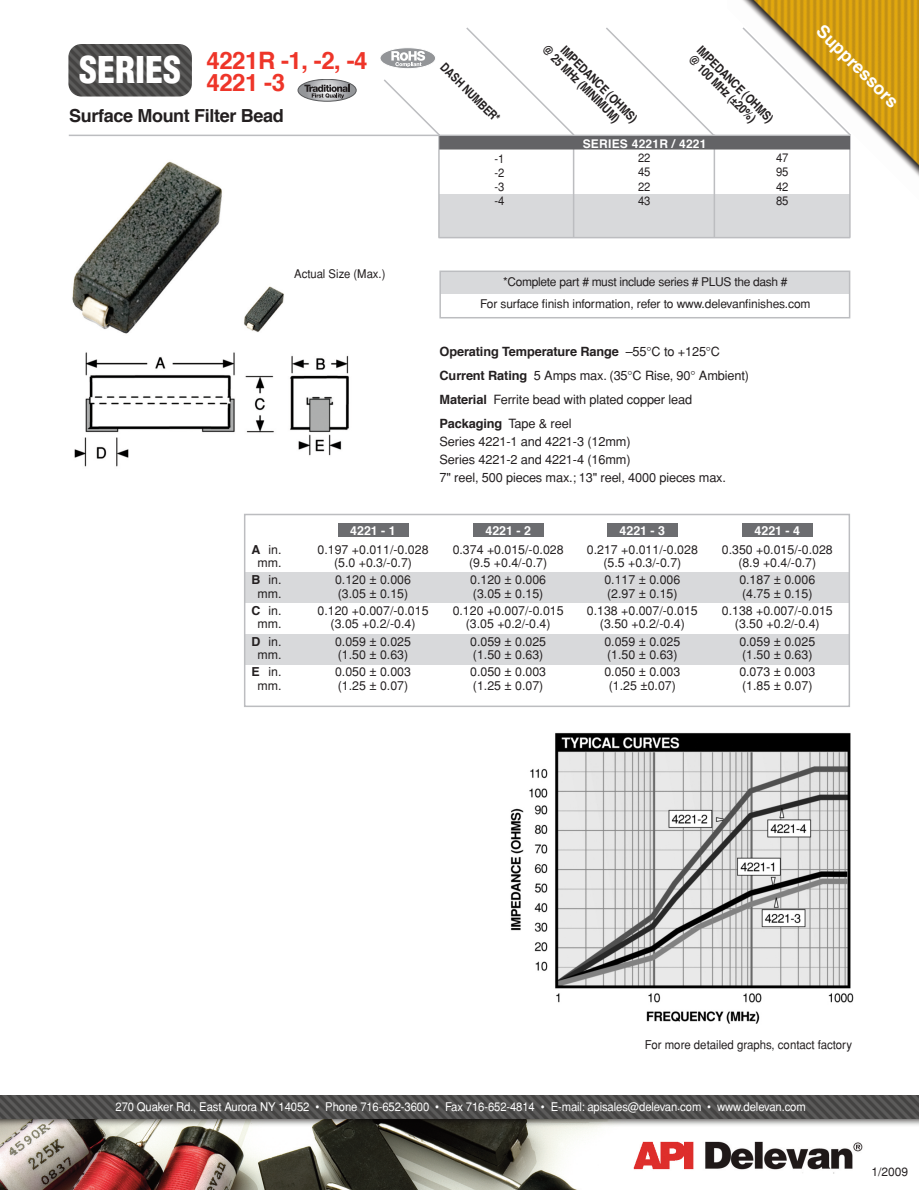
<style>
.page{position:relative;width:919px;height:1190px;background:#fff}
.page>*{position:absolute;margin:0;border:0;box-sizing:border-box;transform-origin:0 0}
.t1{font:700 24px/22.5px "Helvetica";letter-spacing:-.02em;color:#ee3529}
.t2{font:700 18px "Helvetica";letter-spacing:-.02em;color:#231f20}
.t3{font:700 17.55px "Helvetica";color:#fff}
.t4{font:12.75px/24px "Helvetica";letter-spacing:-.01em;color:#231f20}
.t5{font:12.3px "Helvetica";color:#231f20}
.t6{font:700 12.3px/12.3px "Helvetica";color:#231f20;scale:.85 1}
.t7{font:700 12.3px "Helvetica";color:#fff}
.t8{font:700 12.3px "Helvetica";color:#231f20;scale:.8 1}
.t9{font:12.15px "Helvetica";color:#231f20;scale:.94 1}
.t10{font:12px "Helvetica";letter-spacing:-.01em;color:#fff;scale:.94 1}
.t11{font:12px/22.5px "Helvetica";letter-spacing:-.01em;color:#231f20;text-align:center}
.t12{font:12px/14.2px "Helvetica";letter-spacing:-.01em;color:#231f20;text-align:justify;scale:.94 1}
.t13{font:700 12px "Helvetica";letter-spacing:.02em;color:#fff}
.s1{font-weight:900;font-stretch:condensed;font-size:36px;color:#fff}
.s2{font-weight:700}
</style>
<div class="page">
<div style="left:244px;top:634px;width:604px;height:31px;background:#d8d9db"></div>
<div style="left:244px;top:572px;width:604px;height:31px;background:#d8d9db"></div>
<img style="left:72px;top:161px;width:277px;height:306px">
<img style="left:726px;top:0;width:192px;height:207px">
<div style="left:439px;top:194px;width:410px;height:43px;background:#d8d9db"></div>
<img style="left:68px;top:44px;width:124px;height:52px;border-radius:13px">
<svg style="left:380px;top:48px;width:55px;height:21px"></svg>
<div style="left:379px;top:47px;width:56px;height:22px;border:1px solid #fff;border-radius:50%"></div>
<svg style="left:391px;top:51px;width:34px;height:16px"></svg>
<svg style="left:298px;top:79px;width:58px;height:22px"></svg>
<div style="left:297px;top:79px;width:59px;height:22px;border:1px solid #57585a;border-radius:50%"></div>
<svg style="left:304px;top:85px;width:45px;height:14px"></svg>
<img style="left:0;top:1095px;width:918px;height:94px">
<hr style="left:572px;top:134px;width:2px;height:103px;background:#bcbdc0">
<hr style="left:713px;top:134px;width:1px;height:103px;background:#bcbdc0">
<hr style="left:848px;top:134px;width:2px;height:103px;background:#bcbdc0">
<hr style="left:438px;top:134px;width:1px;height:103px;background:#bcbdc0">
<hr style="left:69px;top:135px;width:780px;height:1px;background:#bcbdc0">
<svg style="left:382px;top:79px;width:59px;height:56px"></svg>
<svg style="left:464px;top:27px;width:111px;height:108px"></svg>
<svg style="left:604px;top:27px;width:111px;height:108px"></svg>
<svg style="left:740px;top:26px;width:111px;height:111px"></svg>
<hr style="left:438px;top:237px;width:411px;height:1px;background:#bcbdc0">
<div style="left:439px;top:136px;width:410px;height:13px;background:#636366"></div>
<div style="left:244px;top:513px;width:605px;height:194px;border:2px solid #bcbdc0"></div>
<div style="left:607px;top:522px;width:70px;height:14px;background:#6c6d70"></div>
<div style="left:473px;top:522px;width:70px;height:14px;background:#6c6d70"></div>
<div style="left:338px;top:522px;width:70px;height:14px;background:#6c6d70"></div>
<div style="left:741px;top:522px;width:71px;height:14px;background:#6c6d70"></div>
<div style="left:440px;top:271px;width:409px;height:22px;background:#d8d9db"></div>
<div style="left:439px;top:270px;width:411px;height:48px;border:2px solid #bcbdc0"></div>
<img style="left:510px;top:732px;width:344px;height:292px">
<h1 class="t1" style="left:206px;top:51px;width:162px;text-indent:-127px"><span class="s1">SERIES</span> 4221R -1, -2, -4<br>4221 -3</h1>
<h2 class="t2" style="left:69px;top:108px;width:216px">Surface Mount Filter Bead</h2>
<p class="t12" style="left:294px;top:266px;width:99px">Actual Size (Max.)</p>
<p class="t8" style="left:446px;top:61px;width:99px;rotate:45deg">DASH NUMBER*</p>
<p class="t12" style="left:494px;top:151px;width:12px">-1 -2 -3 -4</p>
<p class="t6" style="left:556px;top:34px;width:138px;text-indent:14px;rotate:45deg">IMPEDANCE (OHMS) @ 25 MHz (MINIMUM)</p>
<p class="t6" style="left:702px;top:44px;width:122px;rotate:45deg">IMPEDANCE (OHMS) @ 100 MHz (±20%)</p>
<p class="t13" style="left:582px;top:138px;width:125px">SERIES 4221R / 4221</p>
<p class="t12" style="left:637px;top:151px;width:15px">22<br>45<br>22<br>43</p>
<p class="t12" style="left:775px;top:151px;width:15px">47<br>95<br>42<br>85</p>
<h3 class="t3" style="left:824px;top:23px;width:109px;rotate:45deg">Suppressors</h3>
<p class="t11" style="left:480px;top:270px;width:332px">*Complete part # must include series # PLUS the dash #<br>For surface finish information, refer to www.delevanfinishes.com</p>
<p class="t4" style="left:439px;top:339px;width:311px"><span class="s2">Operating Temperature Range</span> –55°C to +125°C <span class="s2">Current Rating</span> 5 Amps max. (35°C Rise, 90° Ambient)<br><span class="s2">Material</span> Ferrite bead with plated copper lead <span class="s2">Packaging</span> Tape &amp; reel</p>
<p class="t4" style="left:439px;top:432px;width:288px;line-height:18px">Series 4221-1 and 4221-3 (12mm)<br>Series 4221-2 and 4221-4 (16mm)<br>7" reel, 500 pieces max.; 13" reel, 4000 pieces max.</p>
<p class="t7" style="left:350px;top:525px;width:47px">4221 - 1</p>
<p class="t7" style="left:485px;top:525px;width:47px">4221 - 2</p>
<p class="t7" style="left:619px;top:525px;width:47px">4221 - 3</p>
<p class="t7" style="left:754px;top:525px;width:47px">4221 - 4</p>
<p class="t5" style="left:251px;top:542px;width:32px"><span class="s2">A</span> in.</p>
<p class="t5" style="left:317px;top:542px;width:112px">0.197 +0.011/-0.028</p>
<p class="t5" style="left:452px;top:542px;width:112px">0.374 +0.015/-0.028</p>
<p class="t5" style="left:586px;top:542px;width:112px">0.217 +0.011/-0.028</p>
<p class="t5" style="left:721px;top:542px;width:112px">0.350 +0.015/-0.028</p>
<p class="t5" style="left:257px;top:556px;width:26px">mm.</p>
<p class="t5" style="left:334px;top:556px;width:79px">(5.0 +0.3/-0.7)</p>
<p class="t5" style="left:469px;top:556px;width:79px">(9.5 +0.4/-0.7)</p>
<p class="t5" style="left:603px;top:556px;width:79px">(5.5 +0.3/-0.7)</p>
<p class="t5" style="left:738px;top:556px;width:79px">(8.9 +0.4/-0.7)</p>
<p class="t5" style="left:251px;top:573px;width:32px"><span class="s2">B</span> in.</p>
<p class="t5" style="left:335px;top:573px;width:77px">0.120 ± 0.006</p>
<p class="t5" style="left:470px;top:573px;width:77px">0.120 ± 0.006</p>
<p class="t5" style="left:604px;top:573px;width:77px">0.117 ± 0.006</p>
<p class="t5" style="left:739px;top:573px;width:77px">0.187 ± 0.006</p>
<p class="t5" style="left:257px;top:586px;width:26px">mm.</p>
<p class="t5" style="left:338px;top:586px;width:72px">(3.05 ± 0.15)</p>
<p class="t5" style="left:473px;top:586px;width:72px">(3.05 ± 0.15)</p>
<p class="t5" style="left:607px;top:586px;width:72px">(2.97 ± 0.15)</p>
<p class="t5" style="left:741px;top:586px;width:72px">(4.75 ± 0.15)</p>
<p class="t5" style="left:251px;top:603px;width:32px"><span class="s2">C</span> in.</p>
<p class="t5" style="left:317px;top:603px;width:112px">0.120 +0.007/-0.015</p>
<p class="t5" style="left:452px;top:603px;width:112px">0.120 +0.007/-0.015</p>
<p class="t5" style="left:586px;top:603px;width:112px">0.138 +0.007/-0.015</p>
<p class="t5" style="left:721px;top:603px;width:112px">0.138 +0.007/-0.015</p>
<p class="t5" style="left:257px;top:617px;width:26px">mm.</p>
<p class="t5" style="left:330px;top:617px;width:86px">(3.05 +0.2/-0.4)</p>
<p class="t5" style="left:465px;top:617px;width:86px">(3.05 +0.2/-0.4)</p>
<p class="t5" style="left:599px;top:617px;width:86px">(3.50 +0.2/-0.4)</p>
<p class="t5" style="left:734px;top:617px;width:86px">(3.50 +0.2/-0.4)</p>
<p class="t5" style="left:251px;top:634px;width:32px"><span class="s2">D</span> in.</p>
<p class="t5" style="left:335px;top:634px;width:77px">0.059 ± 0.025</p>
<p class="t5" style="left:470px;top:634px;width:77px">0.059 ± 0.025</p>
<p class="t5" style="left:604px;top:634px;width:77px">0.059 ± 0.025</p>
<p class="t5" style="left:739px;top:634px;width:77px">0.059 ± 0.025</p>
<p class="t5" style="left:257px;top:647px;width:26px">mm.</p>
<p class="t5" style="left:338px;top:647px;width:72px">(1.50 ± 0.63)</p>
<p class="t5" style="left:473px;top:647px;width:72px">(1.50 ± 0.63)</p>
<p class="t5" style="left:607px;top:647px;width:72px">(1.50 ± 0.63)</p>
<p class="t5" style="left:741px;top:647px;width:72px">(1.50 ± 0.63)</p>
<p class="t5" style="left:251px;top:664px;width:32px"><span class="s2">E</span> in.</p>
<p class="t5" style="left:335px;top:664px;width:77px">0.050 ± 0.003</p>
<p class="t5" style="left:470px;top:664px;width:77px">0.050 ± 0.003</p>
<p class="t5" style="left:604px;top:664px;width:77px">0.050 ± 0.003</p>
<p class="t5" style="left:739px;top:664px;width:77px">0.073 ± 0.003</p>
<p class="t5" style="left:257px;top:678px;width:26px">mm.</p>
<p class="t5" style="left:338px;top:678px;width:72px">(1.25 ± 0.07)</p>
<p class="t5" style="left:473px;top:678px;width:72px">(1.25 ± 0.07)</p>
<p class="t5" style="left:608px;top:678px;width:68px">(1.25 ±0.07)</p>
<p class="t5" style="left:741px;top:678px;width:72px">(1.85 ± 0.07)</p>
<p class="t9" style="left:644px;top:1037px;width:222px">For more detailed graphs, contact factory</p>
<p class="t10" style="left:115px;top:1099px;width:735px">270 Quaker Rd., East Aurora NY 14052 • Phone 716-652-3600 • Fax 716-652-4814 • E-mail: apisales@delevan.com • www.delevan.com</p>
<p class="t11" style="left:871px;top:1160px;width:38px">1/2009</p>
</div>
